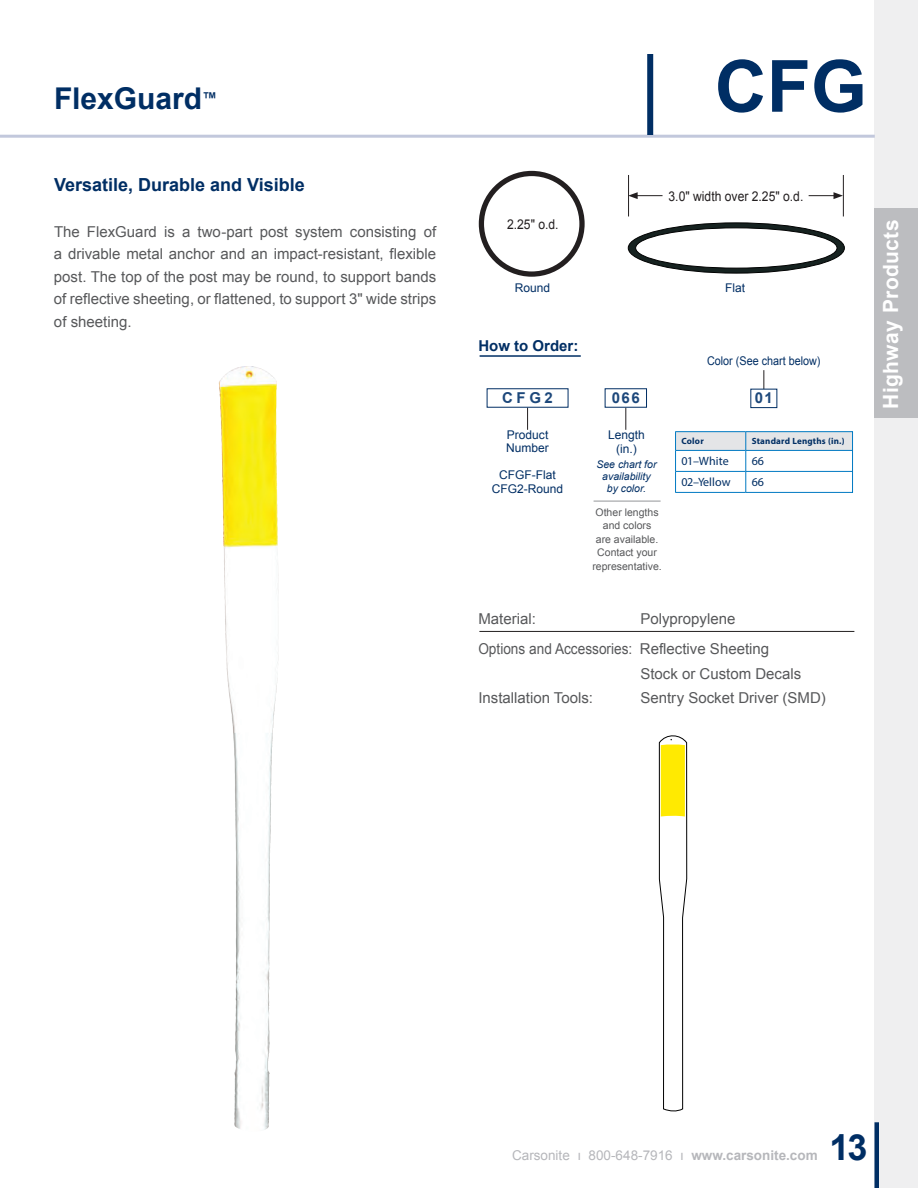
<style>
.page{position:relative;width:918px;height:1188px;background:#fff}
.page>*{position:absolute;margin:0;border:0;box-sizing:border-box;transform-origin:0 0}
.t1{font:700 72px "Arial";color:#002e64}
.t2{font:700 36px "Arial";color:#002e64}
.t3{font:700 30px "Arial";color:#002e64}
.t4{font:700 21px "Arial";letter-spacing:.02em;color:#fff}
.t5{font:700 18px "Arial";color:#002e64}
.t6{font:15px/22.5px "Arial";color:#57585a;text-align:justify}
.t7{font:700 15px "Arial";color:#002e64}
.t8{font:700 15px "Arial";color:#1d487b}
.t9{font:13.5px "Arial";color:#b6b7bb}
.t10{font:13.5px "Arial";color:#231f20;scale:.9 1}
.t11{font:12px/13.5px "Arial";color:#002e64;text-align:center}
.t12{font:12px "Myriad Pro";letter-spacing:.005em;color:#002e64}
.t13{font:12px "Arial";color:#002e64;scale:.9 1}
.t14{font:10.5px/13.5px "Arial";color:#57585a;text-align:center}
.t15{font:italic 10.5px/12px "Arial";color:#002e64;text-align:center}
.t16{font:700 9px "Myriad Pro";letter-spacing:.02em;color:#002e64}
.s1{font-weight:700}
</style>
<div class="page">
<div style="left:874px;top:0;width:44px;height:1188px;background:#efeff0"></div>
<div style="left:874px;top:1122px;width:5px;height:66px;background:#002e64"></div>
<div style="left:874px;top:208px;width:44px;height:210px;background:#bcbdc0"></div>
<hr style="left:0;top:135px;width:875px;height:3px;background:#c2c8dc">
<div style="left:647px;top:54px;width:6px;height:81px;background:#002e64"></div>
<svg style="left:659px;top:735px;width:28px;height:377px"></svg>
<div style="left:479px;top:171px;width:106px;height:106px;border:5px solid #231f20;border-radius:50%"></div>
<svg style="left:628px;top:223px;width:216px;height:50px;background:#131d1b"></svg>
<div style="left:628px;top:223px;width:217px;height:50px;border:1px solid #000101;border-radius:50%"></div>
<div style="left:636px;top:228px;width:201px;height:40px;background:#fff;border-radius:50%"></div>
<div style="left:635px;top:228px;width:202px;height:40px;border:1px solid #000101;border-radius:50%"></div>
<hr style="left:628px;top:175px;width:1px;height:41px;background:#231f20">
<hr style="left:843px;top:175px;width:1px;height:41px;background:#231f20">
<svg style="left:629px;top:192px;width:34px;height:7px"></svg>
<svg style="left:809px;top:192px;width:34px;height:7px"></svg>
<hr style="left:675px;top:431px;width:71px;height:1px;background:#0079c2">
<svg style="left:675px;top:432px;width:176px;height:60px"></svg>
<hr style="left:675px;top:492px;width:71px;height:1px;background:#0079c2">
<div style="left:745px;top:431px;width:108px;height:62px;border:1px solid #0079c2"></div>
<hr style="left:479px;top:631px;width:375px;height:1px;background:#231f20">
<img style="left:219px;top:366px;width:27px;height:215px">
<hr style="left:763px;top:370px;width:1px;height:37px;background:#231f20">
<div style="left:750px;top:389px;width:27px;height:19px;background:#fff;border:1px solid #002e64"></div>
<svg style="left:527px;top:408px;width:1px;height:22px"></svg>
<hr style="left:480px;top:355px;width:101px;height:2px;background:#002e64">
<svg style="left:625px;top:408px;width:1px;height:22px"></svg>
<hr style="left:594px;top:501px;width:67px;height:1px;background:#939598">
<h3 class="t3" style="left:54px;top:82px;width:165px">FlexGuard<sup>™</sup></h3>
<p class="t5" style="left:54px;top:175px;width:252px">Versatile, Durable and Visible</p>
<p class="t6" style="left:54px;top:220px;width:384px">The FlexGuard is a two-part post system consisting of a drivable metal anchor and an impact-resistant, flexible post. The top of the post may be round, to support bands of reflective sheeting, or flattened, to support 3" wide strips of sheeting.</p>
<h1 class="t1" style="left:715px;top:46px;width:154px">CFG</h1>
<p class="t10" style="left:507px;top:216px;width:59px">2.25" o.d.</p>
<p class="t10" style="left:669px;top:189px;width:151px">3.0" width over 2.25" o.d.</p>
<p class="t11" style="left:515px;top:282px;width:37px">Round</p>
<p class="t11" style="left:725px;top:282px;width:21px">Flat</p>
<p class="t7" style="left:478px;top:337px;width:102px">How to Order:</p>
<p class="t8" style="left:502px;top:389px;width:52px">C F G 2</p>
<p class="t11" style="left:506px;top:428px;width:44px;text-align:left">Product<br>Number</p>
<p class="t11" style="left:492px;top:468px;width:73px">CFGF-Flat<br>CFG2-Round</p>
<p class="t8" style="left:612px;top:389px;width:30px">066</p>
<p class="t11" style="left:608px;top:428px;width:38px">Length (in.)</p>
<p class="t15" style="left:596px;top:458px;width:62px">See chart for availability by color.</p>
<p class="t14" style="left:592px;top:505px;width:71px">Other lengths and colors<br>are available.<br>Contact your representative.</p>
<p class="t13" style="left:707px;top:354px;width:128px">Color (See chart below)</p>
<p class="t8" style="left:755px;top:389px;width:20px">01</p>
<p class="t16" style="left:682px;top:436px;width:24px">Color</p>
<p class="t16" style="left:752px;top:436px;width:94px">Standard Lengths (in.)</p>
<p class="t12" style="left:682px;top:454px;width:49px">01–White</p>
<p class="t12" style="left:752px;top:454px;width:14px">66</p>
<p class="t12" style="left:682px;top:475px;width:50px">02–Yellow</p>
<p class="t12" style="left:752px;top:475px;width:14px">66</p>
<p class="t6" style="left:478px;top:604px;width:292px;line-height:30px;text-indent:162px">Polypropylene<br>Options and Accessories: Reflective Sheeting</p>
<p class="t6" style="left:640px;top:662px;width:162px">Stock or Custom Decals</p>
<p class="t6" style="left:478px;top:687px;width:116px">Installation Tools:</p>
<p class="t6" style="left:640px;top:687px;width:187px">Sentry Socket Driver (SMD)</p>
<p class="t6" style="left:478px;top:607px;width:59px">Material:</p>
<h3 class="t4" style="left:879px;top:409px;width:191px;rotate:-90deg">Highway Products</h3>
<p class="t9" style="left:512px;top:1148px;width:307px">Carsonite ı 800-648-7916 ı <span class="s1">www.carsonite.com</span></p>
<h2 class="t2" style="left:829px;top:1127px;width:40px">13</h2>
</div>
